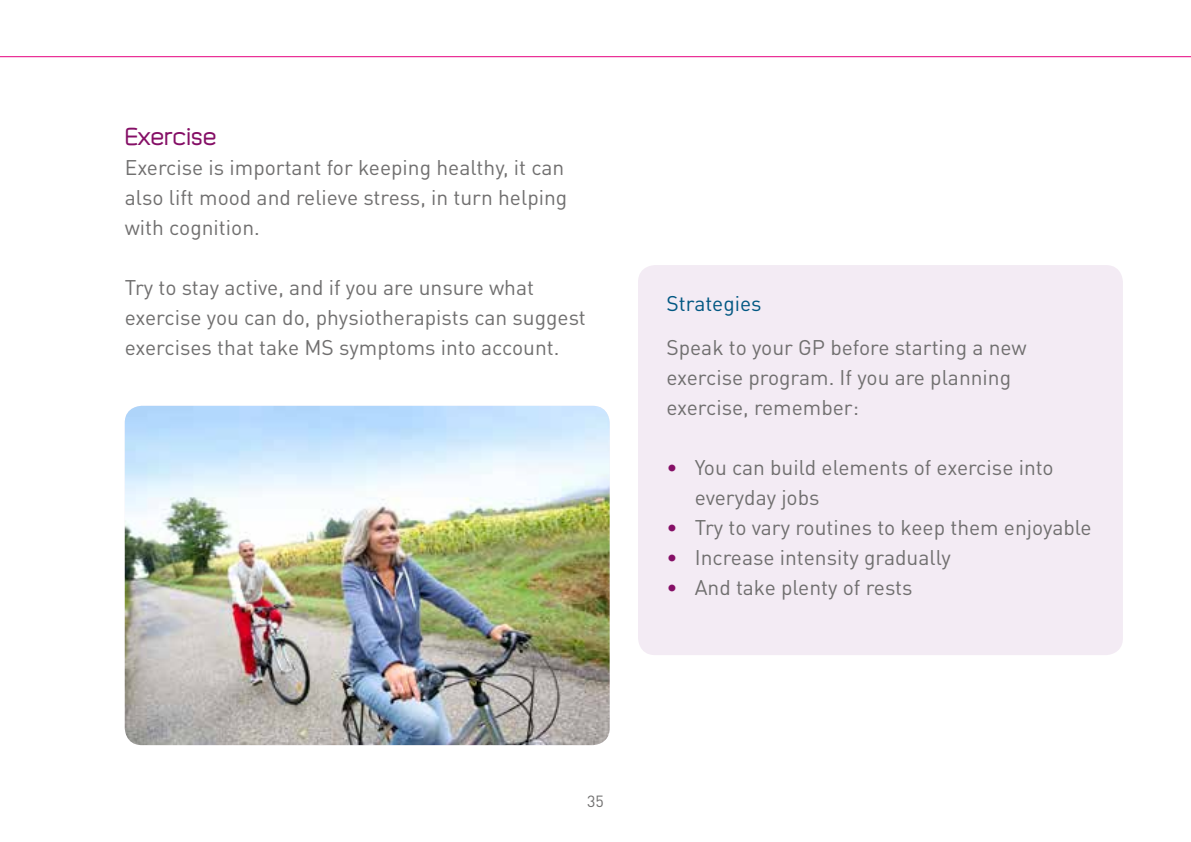
<style>
.page{position:relative;width:1191px;height:842px;background:#fff}
.page>*{position:absolute;margin:0;border:0;box-sizing:border-box;transform-origin:0 0}
.t1{font:24px "Quizma";color:#850f66}
.t2{font:21px/30px "DIN Pro";color:#706f6f}
.t3{font:21px "DIN Pro";color:#005782}
.t4{font:16px "DIN Pro";color:#706f6f}
.s1{color:#850f66}
</style>
<div class="page">
<div style="left:638px;top:265px;width:485px;height:390px;background:#f3ebf4;border-radius:17px"></div>
<img style="left:125px;top:406px;width:484px;height:339px">
<hr style="left:0;top:56px;width:1191px;height:1px;background:#e6007e">
<p class="t1" style="left:125px;top:123px;width:93px">Exercise</p>
<p class="t2" style="left:125px;top:152px;width:444px">Exercise is important for keeping healthy, it can also lift mood and relieve stress, in turn helping with cognition.</p>
<p class="t2" style="left:125px;top:272px;width:462px">Try to stay active, and if you are unsure what exercise you can do, physiotherapists can suggest exercises that take MS symptoms into account.</p>
<p class="t3" style="left:666px;top:289px;width:97px">Strategies</p>
<p class="t2" style="left:666px;top:332px;width:362px">Speak to your GP before starting a new exercise program. If you are planning exercise, remember:</p>
<p class="t2" style="left:694px;top:452px;width:360px;text-indent:-28px"><span class="s1">•</span> You can build elements of exercise into everyday jobs</p>
<p class="t2" style="left:666px;top:512px;width:427px"><span class="s1">•</span> Try to vary routines to keep them enjoyable</p>
<p class="t2" style="left:666px;top:542px;width:286px"><span class="s1">•</span> Increase intensity gradually</p>
<p class="t2" style="left:666px;top:572px;width:248px"><span class="s1">•</span> And take plenty of rests</p>
<p class="t4" style="left:587px;top:791px;width:18px">35</p>
</div>
